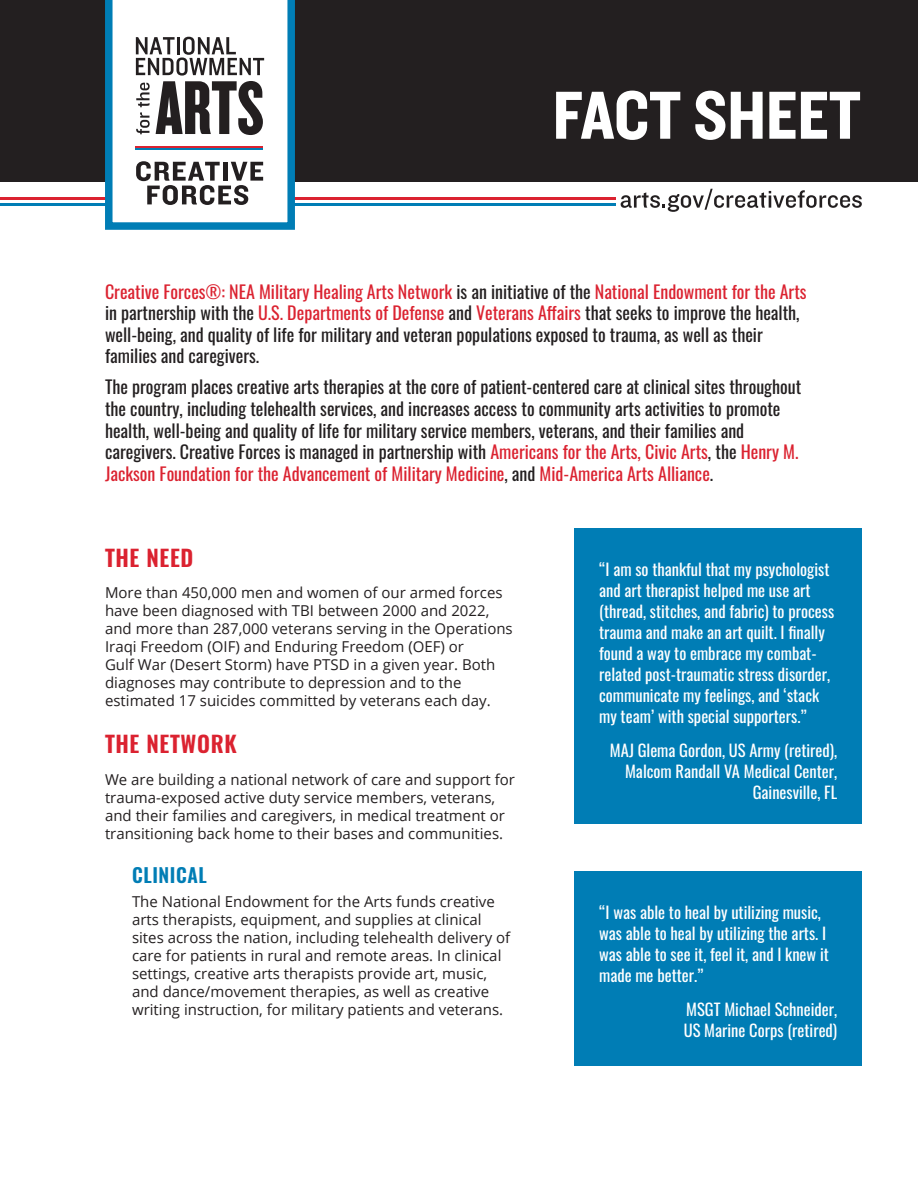
<style>
.page{position:relative;width:918px;height:1188px;background:#fff}
.page>*{position:absolute;margin:0;border:0;box-sizing:border-box;transform-origin:0 0}
.t1{font:70.5px "Knockout 50 Welterweight";color:#fff}
.t2{font:600 22.5px "Oswald";letter-spacing:.03em;color:#db2230}
.t3{font:600 19.5px "Oswald";letter-spacing:.03em;color:#007db5}
.t4{font:18px/21.6px "Oswald";color:#231f20}
.t5{font:16.5px/21px "Oswald";color:#fff}
.t6{font:15px/18px "Open Sans";color:#231f20}
.s1{color:#db2230}
</style>
<div class="page">
<div style="left:575px;top:528px;width:287px;height:296px;background:#007db5"></div>
<div style="left:575px;top:871px;width:287px;height:195px;background:#007db5"></div>
<div style="left:0;top:0;width:918px;height:182px;background:#231f20"></div>
<hr style="left:0;top:197px;width:615px;height:3px;background:#db2230">
<hr style="left:0;top:203px;width:615px;height:3px;background:#007db5">
<svg style="left:621px;top:189px;width:241px;height:23px"></svg>
<svg style="left:105px;top:0;width:190px;height:230px;background:#cee6f0"></svg>
<hr style="left:136px;top:148px;width:127px;height:1px;background:#fff">
<hr style="left:136px;top:146px;width:127px;height:2px;background:#db2230">
<hr style="left:136px;top:149px;width:127px;height:1px;background:#007db5">
<svg style="left:136px;top:161px;width:127px;height:44px"></svg>
<svg style="left:136px;top:37px;width:128px;height:98px"></svg>
<p class="t1" style="left:553px;top:69px;width:310px">FACT SHEET</p>
<p class="t4" style="left:105px;top:279px;width:703px"><span class="s1">Creative Forces®: NEA Military Healing Arts Network</span> is an initiative of the <span class="s1">National Endowment for the Arts </span>in partnership with the <span class="s1">U.S. Departments of Defense</span> and <span class="s1">Veterans Affairs</span> that seeks to improve the health, well-being, and quality of life for military and veteran populations exposed to trauma, as well as their families and caregivers.</p>
<p class="t4" style="left:105px;top:375px;width:698px">The program places creative arts therapies at the core of patient-centered care at clinical sites throughout the country, including telehealth services, and increases access to community arts activities to promote health, well-being and quality of life for military service members, veterans, and their families and caregivers. Creative Forces is managed in partnership with <span class="s1">Americans for the Arts, Civic Arts</span>, the <span class="s1">Henry M.<br>Jackson Foundation for the Advancement of Military Medicine</span>, and <span class="s1">Mid-America Arts Alliance</span>.</p>
<p class="t2" style="left:105px;top:542px;width:90px">THE NEED</p>
<p class="t6" style="left:105px;top:583px;width:409px">More than 450,000 men and women of our armed forces have been diagnosed with TBI between 2000 and 2022, and more than 287,000 veterans serving in the Operations Iraqi Freedom (OIF) and Enduring Freedom (OEF) or<br>Gulf War (Desert Storm) have PTSD in a given year. Both diagnoses may contribute to depression and to the estimated 17 suicides committed by veterans each day.</p>
<p class="t2" style="left:105px;top:729px;width:133px">THE NETWORK</p>
<p class="t6" style="left:105px;top:770px;width:412px">We are building a national network of care and support for trauma-exposed active duty service members, veterans, and their families and caregivers, in medical treatment or transitioning back home to their bases and communities.</p>
<p class="t3" style="left:132px;top:861px;width:76px">CLINICAL</p>
<p class="t6" style="left:132px;top:893px;width:380px">The National Endowment for the Arts funds creative arts therapists, equipment, and supplies at clinical sites across the nation, including telehealth delivery of care for patients in rural and remote areas. In clinical settings, creative arts therapists provide art, music, and dance/movement therapies, as well as creative writing instruction, for military patients and veterans.</p>
<p class="t5" style="left:599px;top:557px;width:237px">“I am so thankful that my psychologist and art therapist helped me use art (thread, stitches, and fabric) to process trauma and make an art quilt. I finally found a way to embrace my combat&shy;related post-traumatic stress disorder, communicate my feelings, and ‘stack my team’ with special supporters.”</p>
<p class="t5" style="left:610px;top:738px;width:229px;text-align:right">MAJ Glema Gordon, US Army (retired),<br>Malcom Randall VA Medical Center,<br>Gainesville, FL</p>
<p class="t5" style="left:599px;top:900px;width:231px">“I was able to heal by utilizing music, was able to heal by utilizing the arts. I was able to see it, feel it, and I knew it made me better.”</p>
<p class="t5" style="left:684px;top:998px;width:155px">MSGT Michael Schneider,<br>US Marine Corps (retired)</p>
</div>
